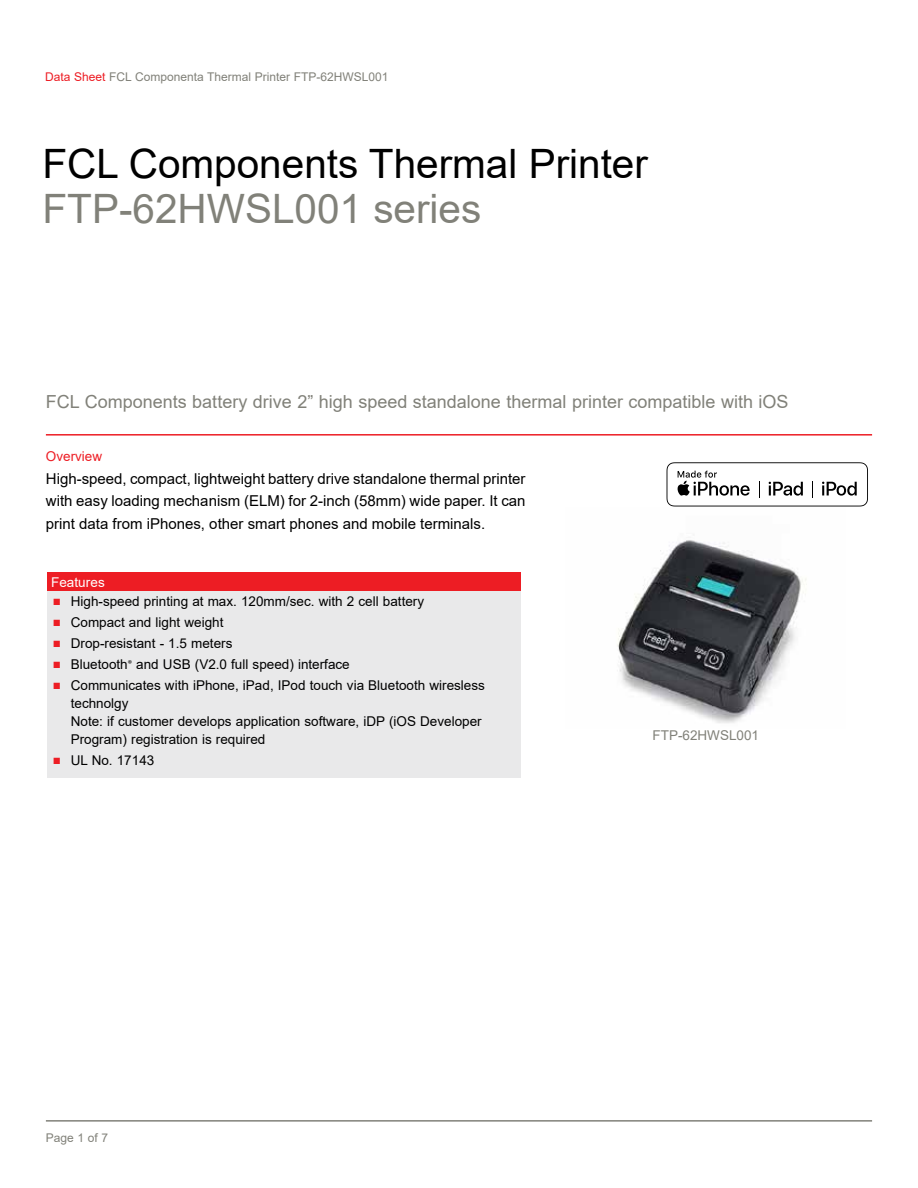
<style>
.page{position:relative;width:918px;height:1188px;background:#fff}
.page>*{position:absolute;margin:0;border:0;box-sizing:border-box;transform-origin:0 0}
.t1{font:40.5px "Arial";color:#000}
.t2{font:40.5px "Arial";color:#818179}
.t3{font:18px "Arial";color:#818179}
.t4{font:15px/22.5px "Arial";color:#000;text-align:justify}
.t5{font:13.5px/18px "Arial";color:#000}
.t6{font:13.5px "Arial";color:#818179}
.t7{font:13.5px "Arial";color:#ed1d24}
.t8{font:13.5px "Arial";letter-spacing:.005em;color:#fff}
.t9{font:12px "Arial";color:#818179}
.s1{color:#ed1d24}
.s2{font-family:"Minion Pro"}
</style>
<div class="page">
<hr style="left:46px;top:434px;width:826px;height:2px;background:#ed1d24">
<hr style="left:46px;top:1120px;width:826px;height:2px;background:#818179">
<div style="left:47px;top:572px;width:473px;height:19px;background:#ed1d24"></div>
<div style="left:47px;top:591px;width:473px;height:186px;background:#e9e9ea"></div>
<img style="left:617px;top:540px;width:190px;height:183px">
<svg style="left:667px;top:462px;width:201px;height:44px"></svg>
<p class="t9" style="left:45px;top:68px;width:345px"><span class="s1">Data Sheet</span> FCL Componenta Thermal Printer FTP-62HWSL001</p>
<h1 class="t1" style="left:43px;top:136px;width:607px">FCL Components Thermal Printer</h1>
<h1 class="t2" style="left:43px;top:181px;width:440px">FTP-62HWSL001 series</h1>
<h2 class="t3" style="left:46px;top:389px;width:744px">FCL Components battery drive 2” high speed standalone thermal printer compatible with iOS</h2>
<p class="t7" style="left:46px;top:447px;width:58px">Overview</p>
<p class="t4" style="left:46px;top:467px;width:481px">High-speed, compact, lightweight battery drive standalone thermal printer with easy loading mechanism (ELM) for 2-inch (58mm) wide paper. It can print data from iPhones, other smart phones and mobile terminals.</p>
<p class="t8" style="left:51px;top:573px;width:55px">Features</p>
<p class="t5" style="left:53px;top:592px;width:373px"><span class="s1">■</span> High-speed printing at max. 120mm/sec. with 2 cell battery</p>
<p class="t5" style="left:53px;top:613px;width:172px"><span class="s1">■</span> Compact and light weight</p>
<p class="t5" style="left:53px;top:634px;width:181px"><span class="s1">■</span> Drop-resistant - 1.5 meters</p>
<p class="t5" style="left:53px;top:655px;width:298px"><span class="s1">■</span> Bluetooth<span class="s2">®</span> and USB (V2.0 full speed) interface</p>
<p class="t5" style="left:71px;top:676px;width:416px;text-indent:-18px"><span class="s1">■</span> Communicates with iPhone, iPad, IPod touch via Bluetooth wiresless technolgy<br>Note: if customer develops application software, iDP (iOS Developer Program) registration is required</p>
<p class="t5" style="left:53px;top:751px;width:103px"><span class="s1">■</span> UL No. 17143</p>
<p class="t6" style="left:653px;top:726px;width:108px">FTP-62HWSL001</p>
<p class="t9" style="left:46px;top:1130px;width:64px">Page 1 of 7</p>
</div>
